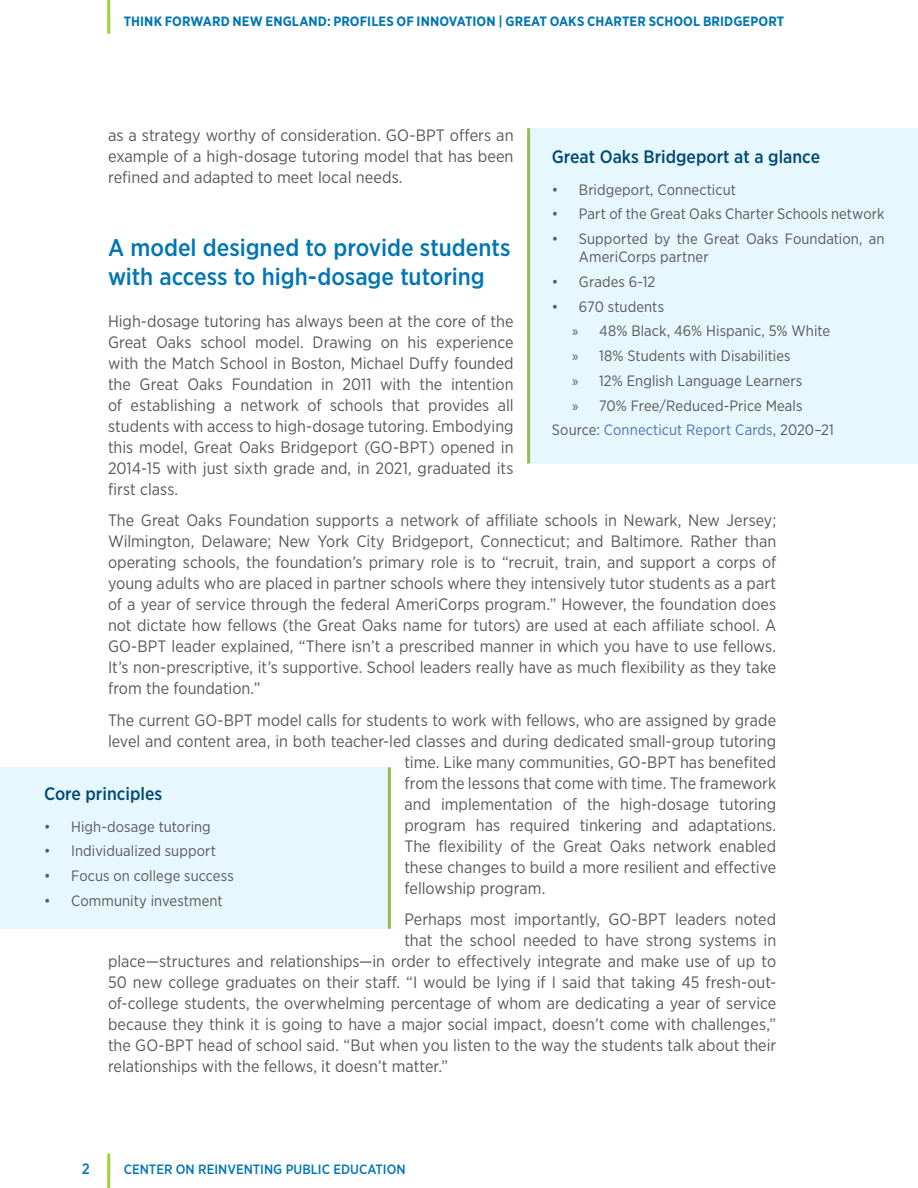
<style>
.page{position:relative;width:918px;height:1188px;background:#fff}
.page>*{position:absolute;margin:0;border:0;box-sizing:border-box;transform-origin:0 0}
.t1{font:500 24px/28.8px "Gotham Narrow";color:#0076b3}
.t2{font:500 18px "Gotham Narrow";color:#004b74}
.t3{font:16.5px/21px "Gotham Narrow";color:#58595b;text-align:justify}
.t4{font:15px/18px "Gotham Narrow";letter-spacing:.005em;color:#58595b}
.t5{font:15px "Gotham Narrow";letter-spacing:.005em;color:#4f73ad}
.t6{font:500 15px "Gotham Narrow";color:#0075b2}
.t7{font:500 13.5px "Gotham Narrow";color:#0076b3}
.t8{font:700 13.5px "Gotham Narrow";letter-spacing:.005em;color:#0076b3}
.s1{font-weight:700}
.s2{font-family:"Myriad Pro"}
.s3{color:#58595b}
</style>
<div class="page">
<hr style="left:107px;top:1153px;width:3px;height:35px;background:#a5cf42">
<hr style="left:107px;top:0;width:3px;height:34px;background:#a5cf42">
<div style="left:527px;top:128px;width:391px;height:335px;background:#e6f7fd"></div>
<hr style="left:527px;top:128px;width:3px;height:335px;background:#9aba4f">
<div style="left:0;top:767px;width:391px;height:162px;background:#e6f7fd"></div>
<hr style="left:388px;top:767px;width:3px;height:162px;background:#9aba4f">
<p class="t8" style="left:124px;top:12px;width:662px">THINK FORWARD NEW ENGLAND: PROFILES OF INNOVATION | GREAT OAKS CHARTER SCHOOL BRIDGEPORT</p>
<p class="t7" style="left:124px;top:12px;width:662px"><span class="s1">AN UNLIKELY BARGAIN:</span> WHY CHARTER SCHOOL TEACHERS UNIONIZE AND WHAT HAPPENS WHEN THEY DO</p>
<p class="t3" style="left:108px;top:125px;width:407px">as a strategy worthy of consideration. GO-BPT offers an example of a high-dosage tutoring model that has been refined and adapted to meet local needs.</p>
<p class="t2" style="left:552px;top:145px;width:270px">Great Oaks Bridgeport at a glance</p>
<p class="t4" style="left:552px;top:180px;width:186px">• Bridgeport, Connecticut</p>
<p class="t4" style="left:552px;top:205px;width:334px">• Part of the Great Oaks Charter Schools network</p>
<p class="t4" style="left:579px;top:230px;width:307px;text-indent:-27px">• Supported by the Great Oaks Foundation, an<br>AmeriCorps partner</p>
<p class="t4" style="left:552px;top:272px;width:105px">• Grades 6-12</p>
<p class="t4" style="left:552px;top:297px;width:114px">• 670 students</p>
<p class="t4" style="left:572px;top:322px;width:260px"><span class="s2">»</span> 48% Black, 46% Hispanic, 5% White</p>
<p class="t4" style="left:572px;top:347px;width:220px"><span class="s2">»</span> 18% Students with Disabilities</p>
<p class="t4" style="left:572px;top:371px;width:232px"><span class="s2">»</span> 12% English Language Learners</p>
<p class="t4" style="left:572px;top:396px;width:232px"><span class="s2">»</span> 70% Free/Reduced-Price Meals</p>
<p class="t5" style="left:552px;top:421px;width:284px"><span class="s3">Source:</span> Connecticut Report Cards<span class="s3">, 2020–21</span></p>
<h1 class="t1" style="left:108px;top:233px;width:404px">A model designed to provide students with access to high-dosage tutoring</h1>
<p class="t3" style="left:108px;top:310px;width:407px">High-dosage tutoring has always been at the core of the Great Oaks school model. Drawing on his experience with the Match School in Boston, Michael Duffy founded the Great Oaks Foundation in 2011 with the intention of establishing a network of schools that provides all students with access to high-dosage tutoring. Embodying this model, Great Oaks Bridgeport (GO-BPT) opened in 2014-15 with just sixth grade and, in 2021, graduated its first class.</p>
<p class="t3" style="left:108px;top:509px;width:670px">The Great Oaks Foundation supports a network of affiliate schools in Newark, New Jersey; Wilmington, Delaware; New York City Bridgeport, Connecticut; and Baltimore. Rather than operating schools, the foundation’s primary role is to “recruit, train, and support a corps of young adults who are placed in partner schools where they intensively tutor students as a part of a year of service through the federal AmeriCorps program.” However, the foundation does not dictate how fellows (the Great Oaks name for tutors) are used at each affiliate school. A GO-BPT leader explained, “There isn’t a prescribed manner in which you have to use fellows.<br>It’s non-prescriptive, it’s supportive. School leaders really have as much flexibility as they take from the foundation.”</p>
<p class="t3" style="left:108px;top:709px;width:670px">The current GO-BPT model calls for students to work with fellows, who are assigned by grade</p>
<p class="t3" style="left:108px;top:730px;width:670px">level and content area, in both teacher-led classes and during dedicated small-group tutoring</p>
<p class="t3" style="left:404px;top:751px;width:373px">time. Like many communities, GO-BPT has benefited</p>
<p class="t3" style="left:404px;top:772px;width:373px">from the lessons that come with time. The framework</p>
<p class="t3" style="left:404px;top:793px;width:373px">and implementation of the high-dosage tutoring</p>
<p class="t3" style="left:404px;top:814px;width:373px">program has required tinkering and adaptations.</p>
<p class="t3" style="left:404px;top:835px;width:373px">The flexibility of the Great Oaks network enabled</p>
<p class="t3" style="left:404px;top:856px;width:373px">these changes to build a more resilient and effective</p>
<p class="t3" style="left:404px;top:877px;width:143px">fellowship program.</p>
<p class="t3" style="left:404px;top:909px;width:373px">Perhaps most importantly, GO-BPT leaders noted</p>
<p class="t3" style="left:404px;top:930px;width:373px">that the school needed to have strong systems in</p>
<p class="t3" style="left:108px;top:951px;width:670px">place—structures and relationships—in order to effectively integrate and make use of up to</p>
<p class="t3" style="left:108px;top:972px;width:670px">50 new college graduates on their staff. “I would be lying if I said that taking 45 fresh-out-</p>
<p class="t3" style="left:108px;top:993px;width:670px">of-college students, the overwhelming percentage of whom are dedicating a year of service</p>
<p class="t3" style="left:108px;top:1014px;width:670px">because they think it is going to have a major social impact, doesn’t come with challenges,”</p>
<p class="t3" style="left:108px;top:1035px;width:670px">the GO-BPT head of school said. “But when you listen to the way the students talk about their</p>
<p class="t3" style="left:108px;top:1056px;width:342px">relationships with the fellows, it doesn’t matter.”</p>
<p class="t2" style="left:44px;top:782px;width:120px">Core principles</p>
<p class="t4" style="left:44px;top:817px;width:168px">• High-dosage tutoring</p>
<p class="t4" style="left:44px;top:842px;width:173px">• Individualized support</p>
<p class="t4" style="left:44px;top:867px;width:191px">• Focus on college success</p>
<p class="t4" style="left:44px;top:891px;width:180px">• Community investment</p>
<p class="t6" style="left:82px;top:1159px;width:10px">2</p>
<p class="t7" style="left:124px;top:1161px;width:283px">CENTER ON REINVENTING PUBLIC EDUCATION</p>
</div>
